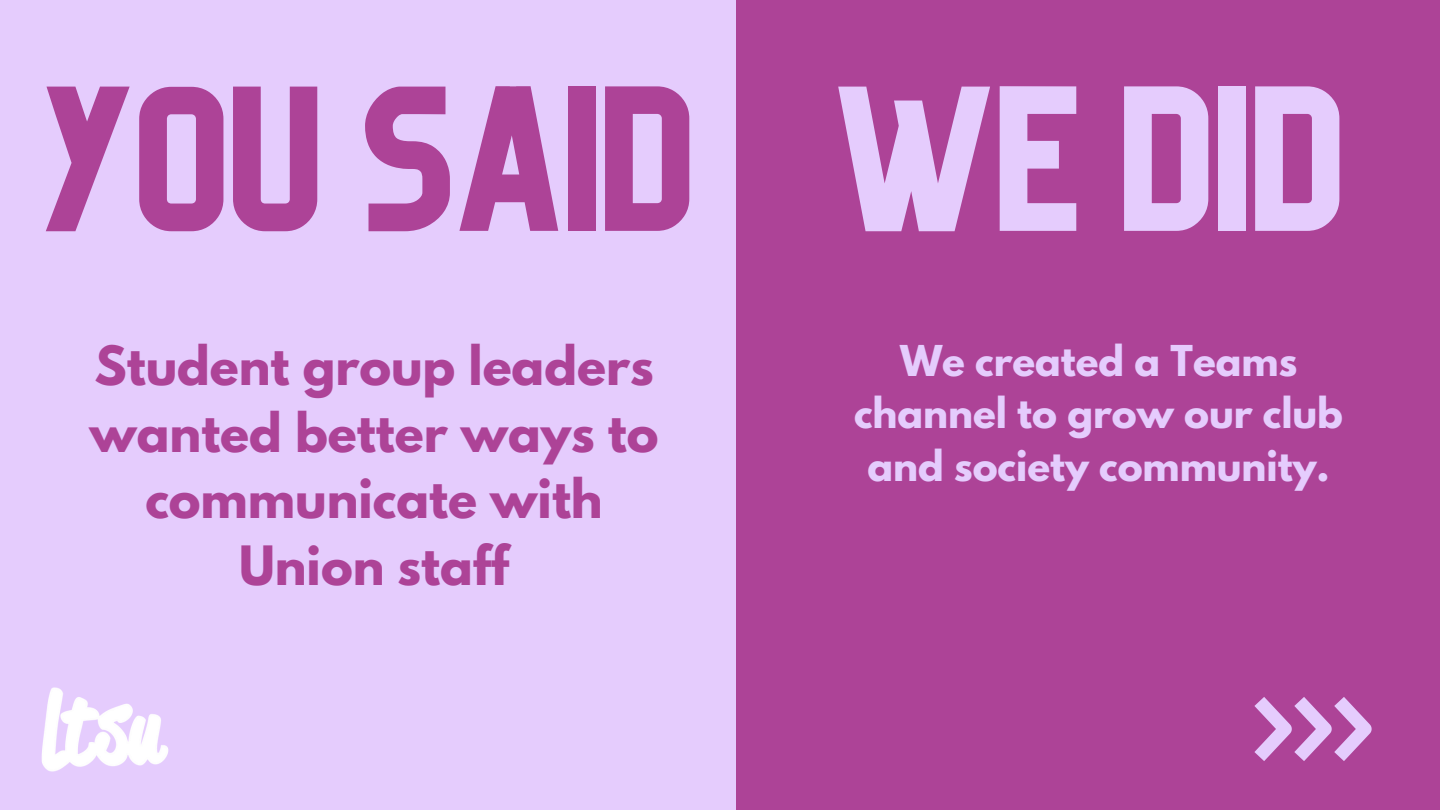
<style>
.page{position:relative;width:1440px;height:810px;background:#ad4397}
.page>*{position:absolute;margin:0;border:0;box-sizing:border-box;transform-origin:0 0}
.t1{font:191.1px "Organic";color:#ad4397}
.t2{font:191.1px "Organic";color:#e5ccfd}
.t3{font:700 48px/66.8px "League Spartan";color:#ad4397;text-align:center}
.t4{font:700 37.7px/52.4px "League Spartan";color:#e5ccfd;text-align:center}
</style>
<div class="page">
<div style="left:0;top:0;width:735px;height:810px;background:#e5ccfd"></div>
<svg style="left:1254px;top:697px;width:118px;height:64px"></svg>
<img style="left:41px;top:687px;width:128px;height:85px">
<p class="t1" style="left:46px;top:88px;width:655px">YOU SAID</p>
<p class="t2" style="left:838px;top:88px;width:512px">WE DID</p>
<p class="t3" style="left:90px;top:338px;width:570px">Student group leaders wanted better ways to communicate with<br>Union staff</p>
<p class="t4" style="left:854px;top:340px;width:490px">We created a Teams channel to grow our club and society community.</p>
</div>
